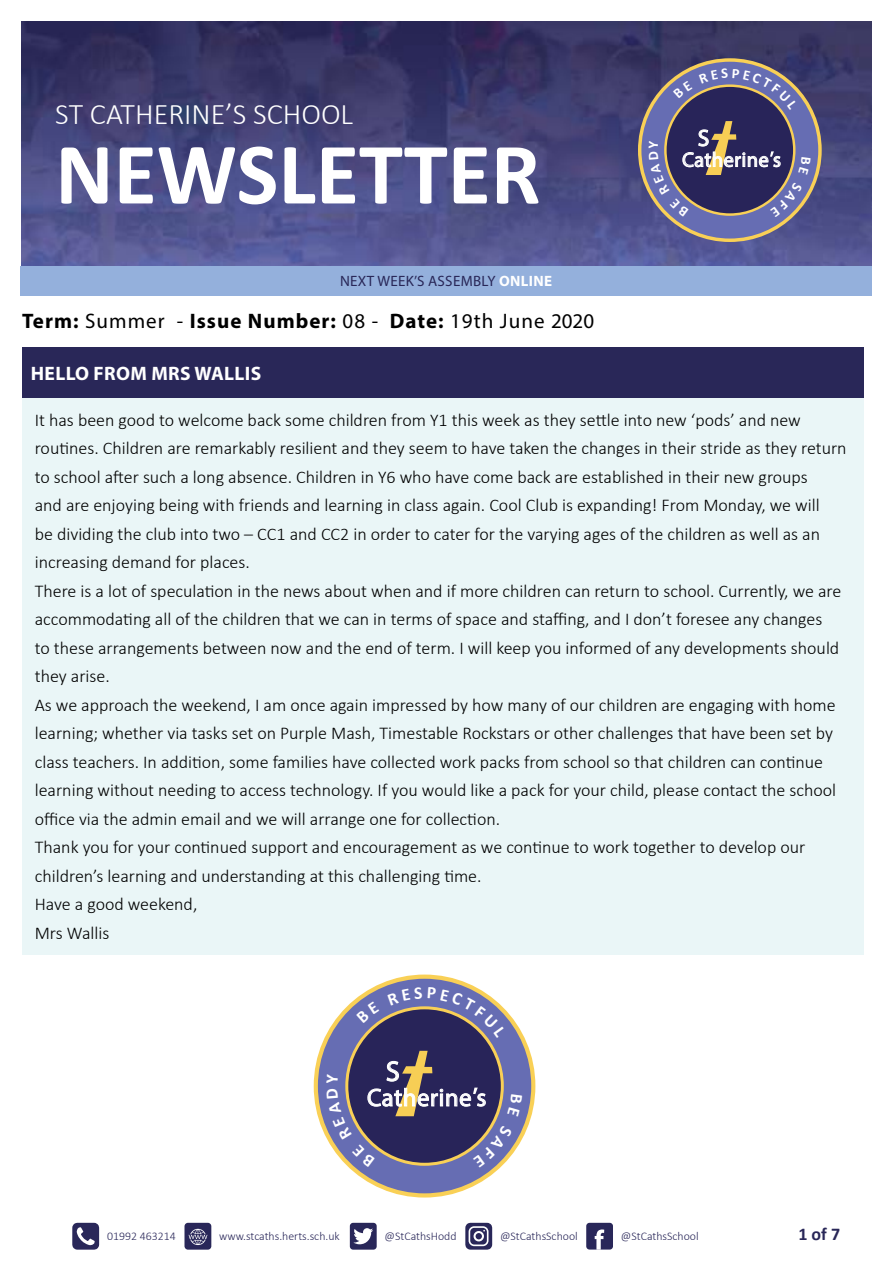
<style>
.page{position:relative;width:893px;height:1263px;background:#fff}
.page>*{position:absolute;margin:0;border:0;box-sizing:border-box;transform-origin:0 0}
.t1{font:700 88.5px "Calibri";color:#fff}
.t2{font:300 30px "Calibri";color:#fff}
.t3{font:28.5px "Myriad Pro";color:#fff}
.t4{font:24.9px "Myriad Pro";letter-spacing:.02em;color:#fff}
.t5{font:23.4px "Myriad Pro";color:#fff}
.t6{font:700 21px "Myriad Pro";letter-spacing:.05em;color:#000}
.t7{font:20.55px "Myriad Pro";letter-spacing:.02em;color:#fff}
.t8{font:700 19.5px "Myriad Pro";letter-spacing:.02em;color:#fff}
.t9{font:300 18px/28.5px "Calibri";color:#000}
.t10{font:700 18px "Calibri";color:#292758}
.t11{font:15px "Myriad Pro";letter-spacing:.02em;color:#292758}
.t12{font:300 11.85px "Calibri";color:#292759}
.s1{font-weight:700;color:#fff}
.s2{font-weight:400}
</style>
<div class="page">
<div style="left:586px;top:1223px;width:27px;height:26px;background:#292759;border-radius:3px"></div>
<svg style="left:595px;top:1229px;width:9px;height:20px"></svg>
<div style="left:350px;top:1223px;width:27px;height:26px;background:#292759;border-radius:3px"></div>
<svg style="left:353px;top:1228px;width:20px;height:16px"></svg>
<svg style="left:72px;top:1223px;width:27px;height:26px"></svg>
<div style="left:184px;top:1223px;width:27px;height:26px;background:#292759;border-radius:4px"></div>
<svg style="left:189px;top:1229px;width:18px;height:16px"></svg>
<svg style="left:465px;top:1223px;width:27px;height:26px"></svg>
<img style="left:21px;top:21px;width:851px;height:245px">
<svg style="left:640px;top:60px;width:180px;height:180px;fill:#666db3"></svg>
<div style="left:665px;top:86px;width:129px;height:129px;background:#282459;border-radius:50%"></div>
<svg style="left:316px;top:977px;width:217px;height:218px;fill:#666db3"></svg>
<div style="left:347px;top:1008px;width:155px;height:156px;background:#282459;border-radius:50%"></div>
<div style="left:22px;top:348px;width:841px;height:607px;background:#eaf6f7"></div>
<div style="left:22px;top:347px;width:841px;height:51px;background:#292758"></div>
<div style="left:21px;top:266px;width:851px;height:30px;background:#94b0dc"></div>
<svg style="left:673px;top:81px;width:19px;height:18px"></svg>
<svg style="left:699px;top:69px;width:98px;height:41px"></svg>
<svg style="left:648px;top:121px;width:163px;height:96px"></svg>
<svg style="left:428px;top:987px;width:78px;height:51px"></svg>
<svg style="left:326px;top:1051px;width:196px;height:116px"></svg>
<h2 class="t2" style="left:55px;top:95px;width:299px">ST CATHERINE’S SCHOOL</h2>
<h1 class="t1" style="left:55px;top:111px;width:487px">NEWSLETTER</h1>
<p class="t7" style="left:682px;top:147px;width:100px">Catherine s</p>
<p class="t5" style="left:698px;top:124px;width:13px">S</p>
<p class="t11" style="left:340px;top:272px;width:213px">NEXT WEEK’S ASSEMBLY <span class="s1">ONLINE</span></p>
<p class="t6" style="left:22px;top:307px;width:574px">Term: <span class="s2">Summer -</span> Issue Number: <span class="s2">08 -</span> Date: <span class="s2">19th June 2020</span></p>
<p class="t8" style="left:31px;top:360px;width:232px">HELLO FROM MRS WALLIS</p>
<p class="t9" style="left:35px;top:405px;width:813px">It has been good to welcome back some children from Y1 this week as they settle into new ‘pods’ and new routines. Children are remarkably resilient and they seem to have taken the changes in their stride as they return to school after such a long absence. Children in Y6 who have come back are established in their new groups<br>and are enjoying being with friends and learning in class again. Cool Club is expanding! From Monday, we will<br>be dividing the club into two – CC1 and CC2 in order to cater for the varying ages of the children as well as an increasing demand for places.<br>There is a lot of speculation in the news about when and if more children can return to school. Currently, we are accommodating all of the children that we can in terms of space and staffing, and I don’t foresee any changes<br>to these arrangements between now and the end of term. I will keep you informed of any developments should they arise.<br>As we approach the weekend, I am once again impressed by how many of our children are engaging with home learning; whether via tasks set on Purple Mash, Timestable Rockstars or other challenges that have been set by class teachers. In addition, some families have collected work packs from school so that children can continue learning without needing to access technology. If you would like a pack for your child, please contact the school office via the admin email and we will arrange one for collection.<br>Thank you for your continued support and encouragement as we continue to work together to develop our children’s learning and understanding at this challenging time.<br>Have a good weekend,<br>Mrs Wallis</p>
<h3 class="t3" style="left:386px;top:1054px;width:15px">S</h3>
<h3 class="t4" style="left:367px;top:1082px;width:121px">Catherine s</h3>
<p class="t12" style="left:107px;top:1228px;width:70px">01992 463214</p>
<p class="t12" style="left:219px;top:1228px;width:122px">www.stcaths.herts.sch.uk</p>
<p class="t12" style="left:385px;top:1228px;width:74px">@StCathsHodd</p>
<p class="t12" style="left:500px;top:1228px;width:79px">@StCathsSchool</p>
<p class="t12" style="left:621px;top:1228px;width:79px">@StCathsSchool</p>
<p class="t10" style="left:798px;top:1221px;width:43px">1 of 7</p>
</div>
